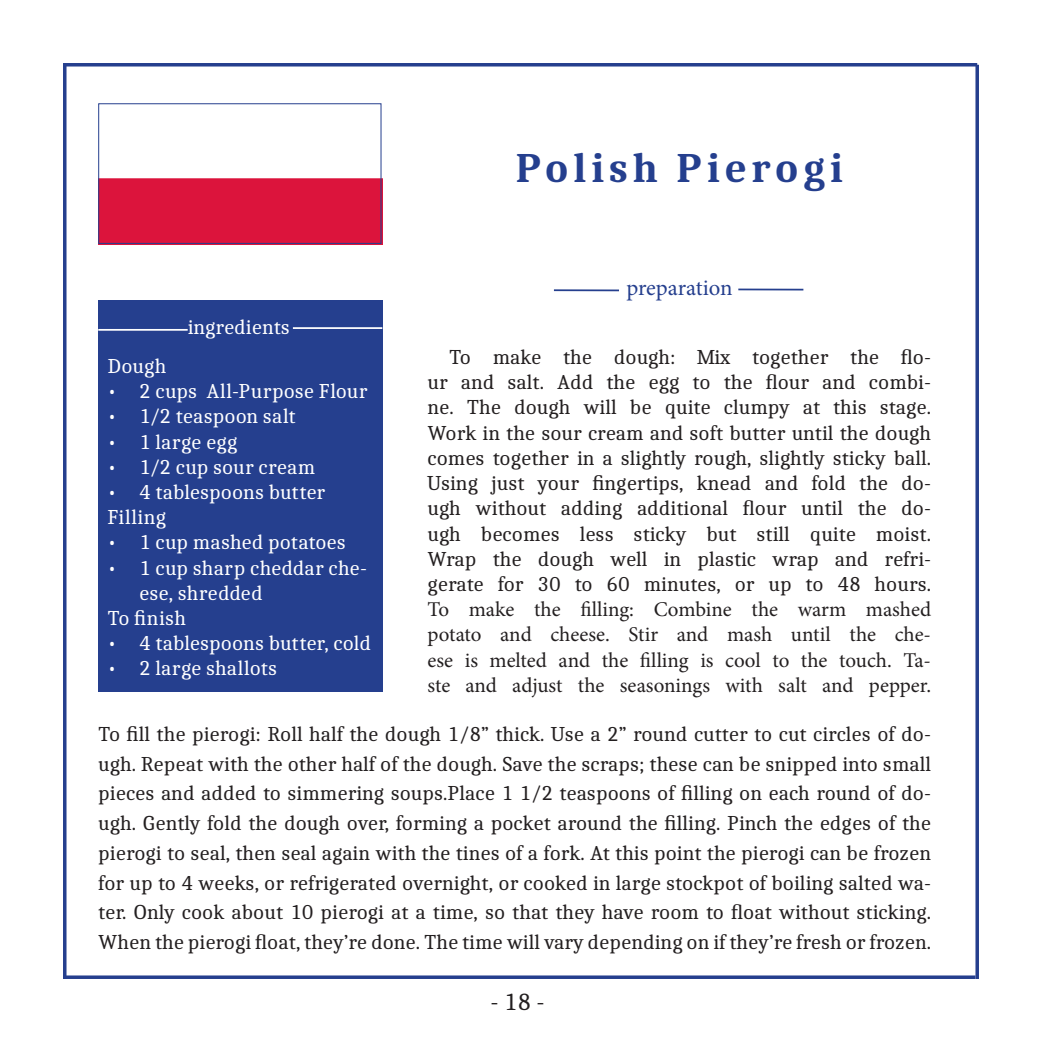
<style>
.page{position:relative;width:1042px;height:1042px;background:#fff}
.page>*{position:absolute;margin:0;border:0;box-sizing:border-box;transform-origin:0 0}
.t1{font:700 42px "Caladea";letter-spacing:.11em;color:#253f8e}
.t2{font:24.5px "Caladea";color:#231f20}
.t3{font:22.75px "Minion Pro";letter-spacing:-.005em;color:#253f8e}
.t4{font:21px/29.8px "Caladea";color:#231f20;text-align:justify}
.t5{font:21px/25.2px "Caladea";color:#fff}
.t6{font:21px/25.2px "Minion Pro";letter-spacing:-.005em;color:#231f20;text-align:justify}
.t7{font:21px "Caladea";letter-spacing:.025em;color:#fff}
</style>
<div class="page">
<svg style="left:63px;top:63px;width:914px;height:4px;background:#3f569b"></svg>
<hr style="left:63px;top:65px;width:3px;height:914px;background:#253f8e">
<svg style="left:975px;top:65px;width:4px;height:914px;background:#3f569b"></svg>
<svg style="left:66px;top:975px;width:909px;height:4px;background:#3f569b"></svg>
<img style="left:98px;top:103px;width:284px;height:142px">
<div style="left:98px;top:300px;width:284px;height:391px;background:#253f8e"></div>
<hr style="left:293px;top:327px;width:89px;height:2px;background:#fff">
<hr style="left:98px;top:329px;width:90px;height:2px;background:#fff">
<hr style="left:554px;top:289px;width:65px;height:2px;background:#253f8e">
<hr style="left:738px;top:289px;width:65px;height:1px;background:#253f8e">
<div style="left:98px;top:103px;width:283px;height:141px;border:1px solid #253f8e"></div>
<p class="t1" style="left:515px;top:142px;width:329px">Polish Pierogi</p>
<p class="t5" style="left:188px;top:314px;width:104px">ingredients</p>
<p class="t3" style="left:626px;top:272px;width:108px">preparation</p>
<p class="t4" style="left:427px;top:344px;width:505px;line-height:25.2px;text-indent:22px">To make the dough: Mix together the flo&shy;ur and salt. Add the egg to the flour and combi&shy;ne. The dough will be quite clumpy at this stage.</p>
<p class="t4" style="left:427px;top:420px;width:505px;line-height:25.2px">Work in the sour cream and soft butter until the dough comes together in a slightly rough, slightly sticky ball.</p>
<p class="t4" style="left:427px;top:470px;width:505px;line-height:25.2px">Using just your fingertips, knead and fold the do&shy;ugh without adding additional flour until the do&shy;ugh becomes less sticky but still quite moist.</p>
<p class="t4" style="left:427px;top:546px;width:505px;line-height:25.2px">Wrap the dough well in plastic wrap and refri&shy;gerate for 30 to 60 minutes, or up to 48 hours.</p>
<p class="t6" style="left:427px;top:597px;width:505px">To make the filling: Combine the warm mashed potato and cheese. Stir and mash until the che&shy;ese is melted and the filling is cool to the touch. Ta&shy;ste and adjust the seasonings with salt and pepper.</p>
<p class="t4" style="left:98px;top:718px;width:834px">To fill the pierogi: Roll half the dough 1/8” thick. Use a 2” round cutter to cut circles of do&shy;ugh. Repeat with the other half of the dough. Save the scraps; these can be snipped into small pieces and added to simmering soups.Place 1 1/2 teaspoons of filling on each round of do&shy;ugh. Gently fold the dough over, forming a pocket around the filling. Pinch the edges of the pierogi to seal, then seal again with the tines of a fork. At this point the pierogi can be frozen for up to 4 weeks, or refrigerated overnight, or cooked in large stockpot of boiling salted wa&shy;ter. Only cook about 10 pierogi at a time, so that they have room to float without sticking.<br>When the pierogi float, they’re done. The time will vary depending on if they’re fresh or frozen.</p>
<p class="t5" style="left:108px;top:353px;width:60px">Dough</p>
<p class="t5" style="left:108px;top:378px;width:261px">• 2 cups All-Purpose Flour</p>
<p class="t5" style="left:108px;top:403px;width:190px">• 1/2 teaspoon salt</p>
<p class="t5" style="left:108px;top:428px;width:131px">• 1 large egg</p>
<p class="t5" style="left:108px;top:454px;width:209px">• 1/2 cup sour cream</p>
<p class="t5" style="left:108px;top:479px;width:219px">• 4 tablespoons butter</p>
<p class="t7" style="left:108px;top:504px;width:60px">Filling</p>
<p class="t5" style="left:108px;top:529px;width:240px">• 1 cup mashed potatoes</p>
<p class="t5" style="left:139px;top:554px;width:229px;text-indent:-32px">• 1 cup sharp cheddar che&shy;ese, shredded</p>
<p class="t5" style="left:108px;top:605px;width:80px">To finish</p>
<p class="t5" style="left:108px;top:630px;width:265px">• 4 tablespoons butter, cold</p>
<p class="t5" style="left:108px;top:655px;width:171px">• 2 large shallots</p>
<p class="t2" style="left:490px;top:987px;width:56px">- 18 -</p>
</div>
